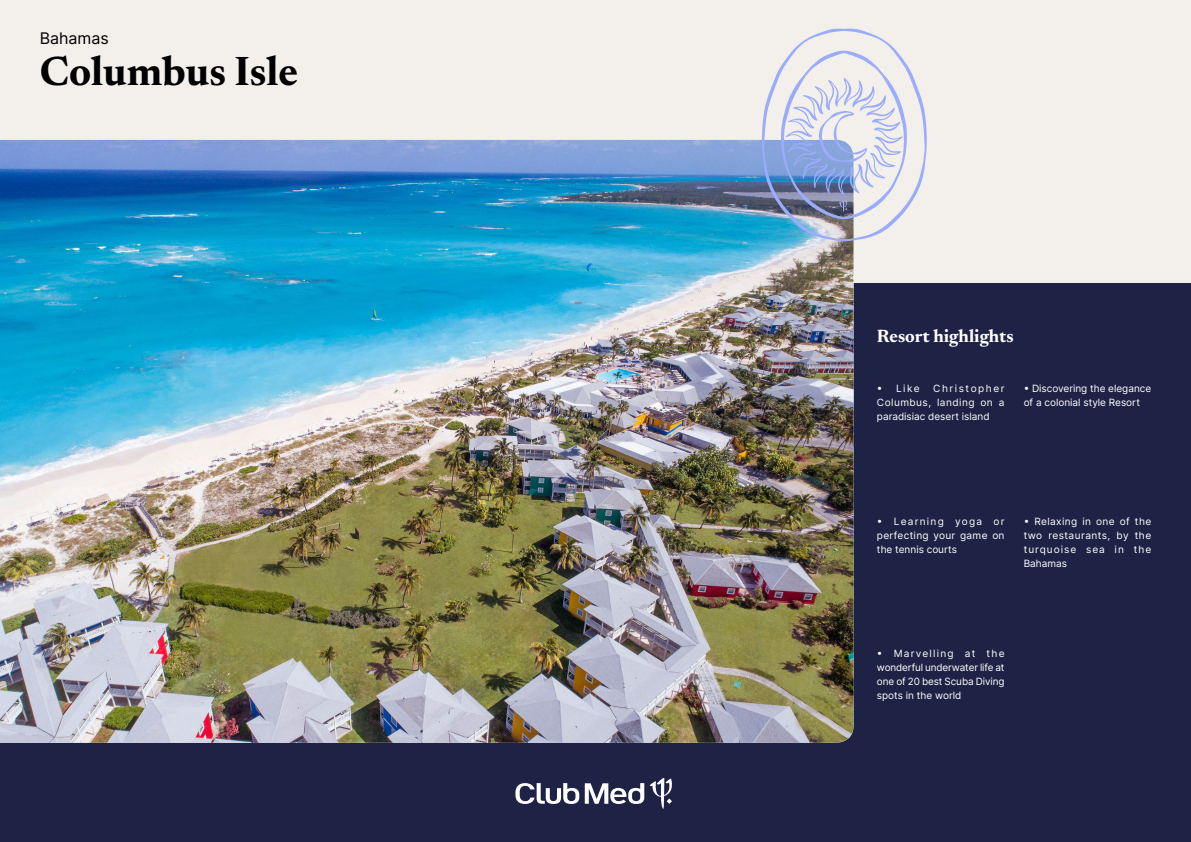
<style>
.page{position:relative;width:1191px;height:842px;background:#f3f0ec}
.page>*{position:absolute;margin:0;border:0;box-sizing:border-box;transform-origin:0 0}
.t1{font:700 41.5px "Newsreader 24 pt";color:#000}
.t2{font:700 18px "Newsreader 24 pt";color:#fff}
.t3{font:16px "Inter";color:#000}
.t4{font:10px/14px "Inter";color:#fff;text-align:justify}
</style>
<div class="page">
<div style="left:0;top:283px;width:1191px;height:559px;background:#1e2346"></div>
<img style="left:0;top:140px;width:853px;height:603px">
<svg style="left:762px;top:28px;width:164px;height:213px"></svg>
<svg style="left:515px;top:778px;width:157px;height:31px"></svg>
<h3 class="t3" style="left:40px;top:26px;width:71px">Bahamas</h3>
<h1 class="t1" style="left:40px;top:41px;width:260px">Columbus Isle</h1>
<h2 class="t2" style="left:877px;top:323px;width:138px">Resort highlights</h2>
<p class="t4" style="left:877px;top:381px;width:129px;text-indent:56px">Christopher Columbus, landing on a paradisiac desert island</p>
<p class="t4" style="left:877px;top:381px;width:44px">• Like</p>
<p class="t4" style="left:1023px;top:381px;width:129px">• Discovering the elegance of a colonial style Resort</p>
<p class="t4" style="left:877px;top:514px;width:129px">• Learning yoga or perfecting your game on the tennis courts</p>
<p class="t4" style="left:1023px;top:514px;width:129px">• Relaxing in one of the two restaurants, by the turquoise sea in the Bahamas</p>
<p class="t4" style="left:877px;top:647px;width:129px">• Marvelling at the wonderful underwater life at one of 20 best Scuba Diving spots in the world</p>
</div>
